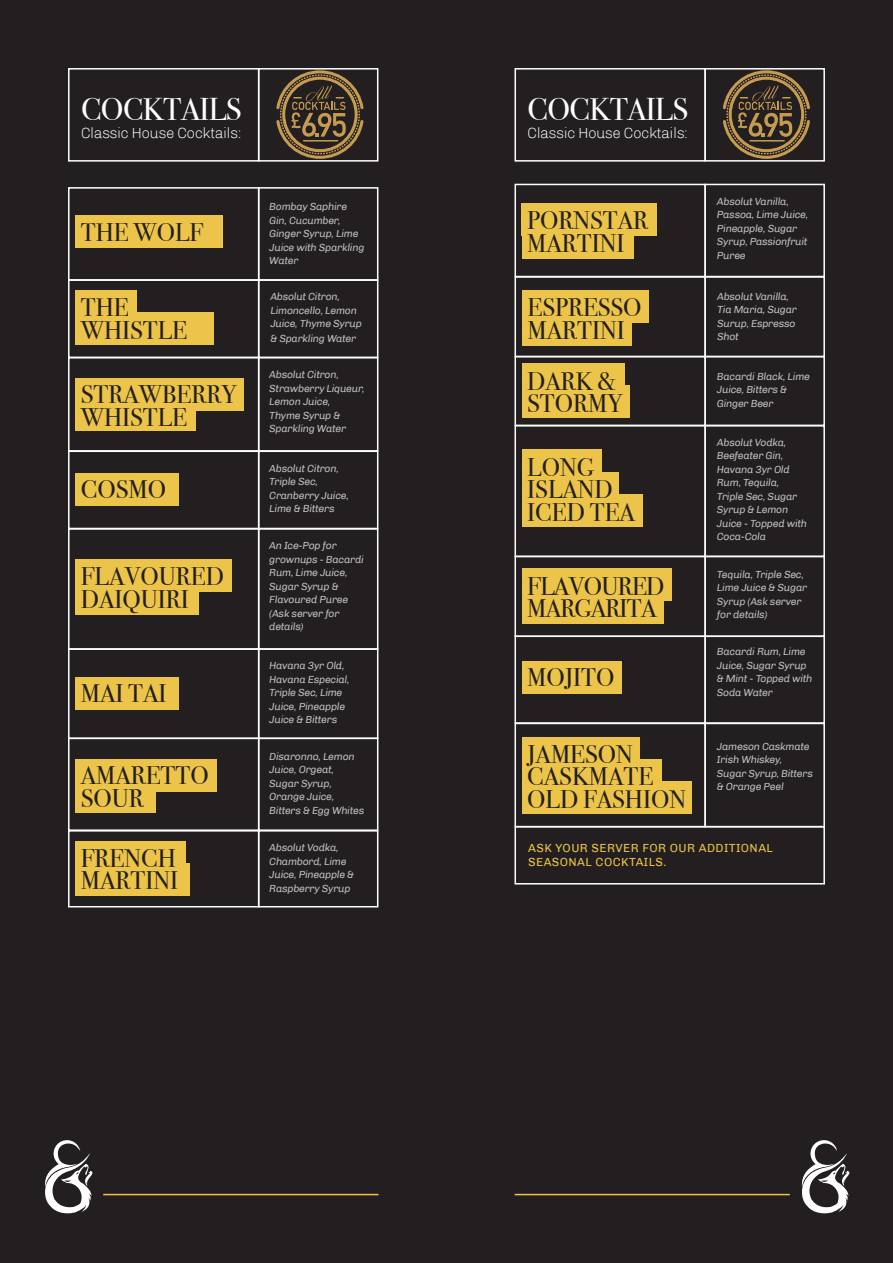
<style>
.page{position:relative;width:893px;height:1263px;background:#231f20}
.page>*{position:absolute;margin:0;border:0;box-sizing:border-box;transform-origin:0 0}
.t1{font:31.5px "Bodoni Svty Two OSITCTT";letter-spacing:-.02em;color:#fff}
.t2{font:25.5px/22.5px "Bodoni Svty Two OSITCTT";color:#231f20}
.t3{font:25.5px/22.5px "Bodoni Svty Two OSITCTT";letter-spacing:-.03em;color:#231f20}
.t4{font:300 15px "Chivo";letter-spacing:-.03em;color:#fff}
.t5{font:12px/14.4px "Chivo";letter-spacing:.035em;color:#ecc449}
.t6{font:italic 10.5px/13.5px "Chivo";letter-spacing:-.025em;color:#bcbdc0}
</style>
<div class="page">
<svg style="left:45px;top:1140px;width:48px;height:73px"></svg>
<svg style="left:801px;top:1140px;width:49px;height:73px"></svg>
<hr style="left:103px;top:1194px;width:275px;height:1px;background:#ecc449">
<hr style="left:515px;top:1194px;width:275px;height:1px;background:#ecc449">
<div style="left:522px;top:781px;width:170px;height:32px;background:#ecc449"></div>
<div style="left:522px;top:738px;width:117px;height:32px;background:#ecc449"></div>
<div style="left:522px;top:759px;width:140px;height:32px;background:#ecc449"></div>
<div style="left:522px;top:661px;width:99px;height:32px;background:#ecc449"></div>
<div style="left:522px;top:591px;width:141px;height:32px;background:#ecc449"></div>
<div style="left:522px;top:569px;width:149px;height:32px;background:#ecc449"></div>
<div style="left:522px;top:494px;width:120px;height:32px;background:#ecc449"></div>
<div style="left:522px;top:472px;width:96px;height:32px;background:#ecc449"></div>
<div style="left:522px;top:450px;width:80px;height:32px;background:#ecc449"></div>
<div style="left:522px;top:364px;width:103px;height:32px;background:#ecc449"></div>
<div style="left:522px;top:386px;width:107px;height:32px;background:#ecc449"></div>
<div style="left:522px;top:313px;width:110px;height:33px;background:#ecc449"></div>
<div style="left:522px;top:290px;width:126px;height:32px;background:#ecc449"></div>
<div style="left:522px;top:226px;width:111px;height:32px;background:#ecc449"></div>
<div style="left:522px;top:204px;width:135px;height:32px;background:#ecc449"></div>
<div style="left:75px;top:863px;width:115px;height:32px;background:#ecc449"></div>
<div style="left:75px;top:841px;width:110px;height:32px;background:#ecc449"></div>
<div style="left:75px;top:780px;width:80px;height:32px;background:#ecc449"></div>
<div style="left:75px;top:759px;width:142px;height:32px;background:#ecc449"></div>
<div style="left:75px;top:677px;width:104px;height:32px;background:#ecc449"></div>
<div style="left:75px;top:583px;width:124px;height:32px;background:#ecc449"></div>
<div style="left:75px;top:559px;width:156px;height:32px;background:#ecc449"></div>
<div style="left:75px;top:473px;width:104px;height:32px;background:#ecc449"></div>
<div style="left:75px;top:399px;width:121px;height:32px;background:#ecc449"></div>
<div style="left:75px;top:379px;width:168px;height:32px;background:#ecc449"></div>
<div style="left:75px;top:313px;width:138px;height:32px;background:#ecc449"></div>
<div style="left:75px;top:290px;width:62px;height:32px;background:#ecc449"></div>
<div style="left:75px;top:216px;width:147px;height:32px;background:#ecc449"></div>
<div style="left:258px;top:187px;width:120px;height:94px;border:2px solid #fff"></div>
<div style="left:68px;top:187px;width:191px;height:94px;border:2px solid #fff"></div>
<div style="left:704px;top:276px;width:121px;height:81px;border:2px solid #fff"></div>
<div style="left:514px;top:276px;width:192px;height:81px;border:2px solid #fff"></div>
<div style="left:704px;top:184px;width:121px;height:93px;border:2px solid #fff"></div>
<div style="left:514px;top:184px;width:192px;height:93px;border:2px solid #fff"></div>
<div style="left:704px;top:356px;width:121px;height:70px;border:2px solid #fff"></div>
<div style="left:514px;top:356px;width:192px;height:70px;border:2px solid #fff"></div>
<div style="left:704px;top:425px;width:121px;height:132px;border:2px solid #fff"></div>
<div style="left:514px;top:425px;width:192px;height:132px;border:2px solid #fff"></div>
<div style="left:258px;top:279px;width:120px;height:79px;border:2px solid #fff"></div>
<div style="left:68px;top:279px;width:191px;height:79px;border:2px solid #fff"></div>
<div style="left:258px;top:357px;width:120px;height:95px;border:2px solid #fff"></div>
<div style="left:68px;top:357px;width:191px;height:95px;border:2px solid #fff"></div>
<div style="left:258px;top:450px;width:120px;height:79px;border:2px solid #fff"></div>
<div style="left:68px;top:450px;width:191px;height:79px;border:2px solid #fff"></div>
<div style="left:258px;top:528px;width:120px;height:122px;border:2px solid #fff"></div>
<div style="left:68px;top:528px;width:191px;height:122px;border:2px solid #fff"></div>
<div style="left:258px;top:648px;width:120px;height:91px;border:2px solid #fff"></div>
<div style="left:68px;top:648px;width:191px;height:91px;border:2px solid #fff"></div>
<div style="left:258px;top:738px;width:120px;height:93px;border:2px solid #fff"></div>
<div style="left:68px;top:738px;width:191px;height:93px;border:2px solid #fff"></div>
<div style="left:258px;top:830px;width:120px;height:77px;border:2px solid #fff"></div>
<div style="left:68px;top:830px;width:191px;height:77px;border:2px solid #fff"></div>
<div style="left:704px;top:556px;width:121px;height:81px;border:2px solid #fff"></div>
<div style="left:514px;top:556px;width:192px;height:81px;border:2px solid #fff"></div>
<div style="left:704px;top:635px;width:121px;height:89px;border:2px solid #fff"></div>
<div style="left:514px;top:635px;width:192px;height:89px;border:2px solid #fff"></div>
<div style="left:704px;top:723px;width:121px;height:104px;border:2px solid #fff"></div>
<div style="left:514px;top:723px;width:192px;height:104px;border:2px solid #fff"></div>
<div style="left:514px;top:826px;width:311px;height:58px;border:2px solid #fff"></div>
<div style="left:258px;top:68px;width:120px;height:94px;border:2px solid #fff"></div>
<div style="left:68px;top:68px;width:191px;height:94px;border:2px solid #fff"></div>
<div style="left:704px;top:68px;width:121px;height:94px;border:2px solid #fff"></div>
<div style="left:514px;top:68px;width:192px;height:94px;border:2px solid #fff"></div>
<svg style="left:276px;top:70px;width:88px;height:89px"></svg>
<hr style="left:303px;top:140px;width:35px;height:2px;background:#c59b52">
<svg style="left:723px;top:70px;width:87px;height:89px"></svg>
<hr style="left:749px;top:140px;width:36px;height:2px;background:#c59b52">
<p class="t1" style="left:81px;top:90px;width:162px">COCKTAILS</p>
<p class="t4" style="left:81px;top:124px;width:162px">Classic House Cocktails:</p>
<p class="t2" style="left:81px;top:221px;width:124px">THE WOLF</p>
<p class="t6" style="left:269px;top:200px;width:97px">Bombay Saphire<br>Gin, Cucumber,<br>Ginger Syrup, Lime<br>Juice with Sparkling<br>Water</p>
<p class="t2" style="left:81px;top:296px;width:108px">THE<br>WHISTLE</p>
<p class="t6" style="left:270px;top:290px;width:93px">Absolut Citron,<br>Limoncello, Lemon<br>Juice, Thyme Syrup &amp; Sparkling Water</p>
<p class="t2" style="left:81px;top:384px;width:158px">STRAWBERRY<br>WHISTLE</p>
<p class="t2" style="left:81px;top:478px;width:87px">COSMO</p>
<p class="t2" style="left:81px;top:565px;width:145px">FLAVOURED<br>DAIQUIRI</p>
<p class="t2" style="left:81px;top:682px;width:87px">MAI TAI</p>
<p class="t2" style="left:81px;top:764px;width:130px">AMARETTO<br>SOUR</p>
<p class="t6" style="left:269px;top:368px;width:97px">Absolut Citron,<br>Strawberry Liqueur,<br>Lemon Juice,<br>Thyme Syrup &amp;<br>Sparkling Water</p>
<p class="t6" style="left:269px;top:461px;width:81px">Absolut Citron,<br>Triple Sec,<br>Cranberry Juice,<br>Lime &amp; Bitters</p>
<p class="t6" style="left:269px;top:539px;width:96px">An Ice-Pop for grownups - Bacardi<br>Rum, Lime Juice,<br>Sugar Syrup &amp;<br>Flavoured Puree (Ask server for details)</p>
<p class="t6" style="left:269px;top:659px;width:82px">Havana 3yr Old,<br>Havana Especial,<br>Triple Sec, Lime<br>Juice, Pineapple<br>Juice &amp; Bitters</p>
<p class="t6" style="left:269px;top:749px;width:97px">Disaronno, Lemon<br>Juice, Orgeat,<br>Sugar Syrup,<br>Orange Juice,<br>Bitters &amp; Egg Whites</p>
<p class="t2" style="left:81px;top:847px;width:99px">FRENCH<br>MARTINI</p>
<p class="t6" style="left:269px;top:841px;width:86px">Absolut Vodka,<br>Chambord, Lime<br>Juice, Pineapple &amp;<br>Raspberry Syrup</p>
<p class="t1" style="left:527px;top:90px;width:162px">COCKTAILS</p>
<p class="t4" style="left:527px;top:124px;width:162px">Classic House Cocktails:</p>
<p class="t2" style="left:527px;top:209px;width:122px">PORNSTAR<br>MARTINI</p>
<p class="t6" style="left:717px;top:194px;width:93px">Absolut Vanilla,<br>Passoa, Lime Juice,<br>Pineapple, Sugar<br>Syrup, Passionfruit<br>Puree</p>
<p class="t2" style="left:528px;top:296px;width:115px">ESPRESSO<br>MARTINI</p>
<p class="t6" style="left:717px;top:289px;width:81px">Absolut Vanilla,<br>Tia Maria, Sugar<br>Surup, Espresso<br>Shot</p>
<p class="t2" style="left:527px;top:370px;width:97px">DARK &amp;<br>STORMY</p>
<p class="t6" style="left:717px;top:370px;width:95px">Bacardi Black, Lime<br>Juice, Bitters &amp;<br>Ginger Beer</p>
<p class="t2" style="left:527px;top:456px;width:109px">LONG<br>ISLAND<br>ICED TEA</p>
<p class="t6" style="left:717px;top:435px;width:92px">Absolut Vodka,<br>Beefeater Gin,<br>Havana 3yr Old<br>Rum, Tequila,<br>Triple Sec, Sugar<br>Syrup &amp; Lemon<br>Juice - Topped with<br>Coca-Cola</p>
<p class="t3" style="left:527px;top:575px;width:139px">FLAVOURED<br>MARGARITA</p>
<p class="t6" style="left:717px;top:567px;width:92px">Tequila, Triple Sec,<br>Lime Juice &amp; Sugar<br>Syrup (Ask server for details)</p>
<p class="t2" style="left:527px;top:666px;width:89px">MOJITO</p>
<p class="t6" style="left:717px;top:645px;width:97px">Bacardi Rum, Lime<br>Juice, Sugar Syrup &amp; Mint - Topped with<br>Soda Water</p>
<p class="t2" style="left:527px;top:743px;width:160px">JAMESON<br>CASKMATE<br>OLD FASHION</p>
<p class="t6" style="left:717px;top:739px;width:98px">Jameson Caskmate<br>Irish Whiskey,<br>Sugar Syrup, Bitters &amp; Orange Peel</p>
<p class="t5" style="left:528px;top:840px;width:246px">ASK YOUR SERVER FOR OUR ADDITIONAL<br>SEASONAL COCKTAILS.</p>
</div>
